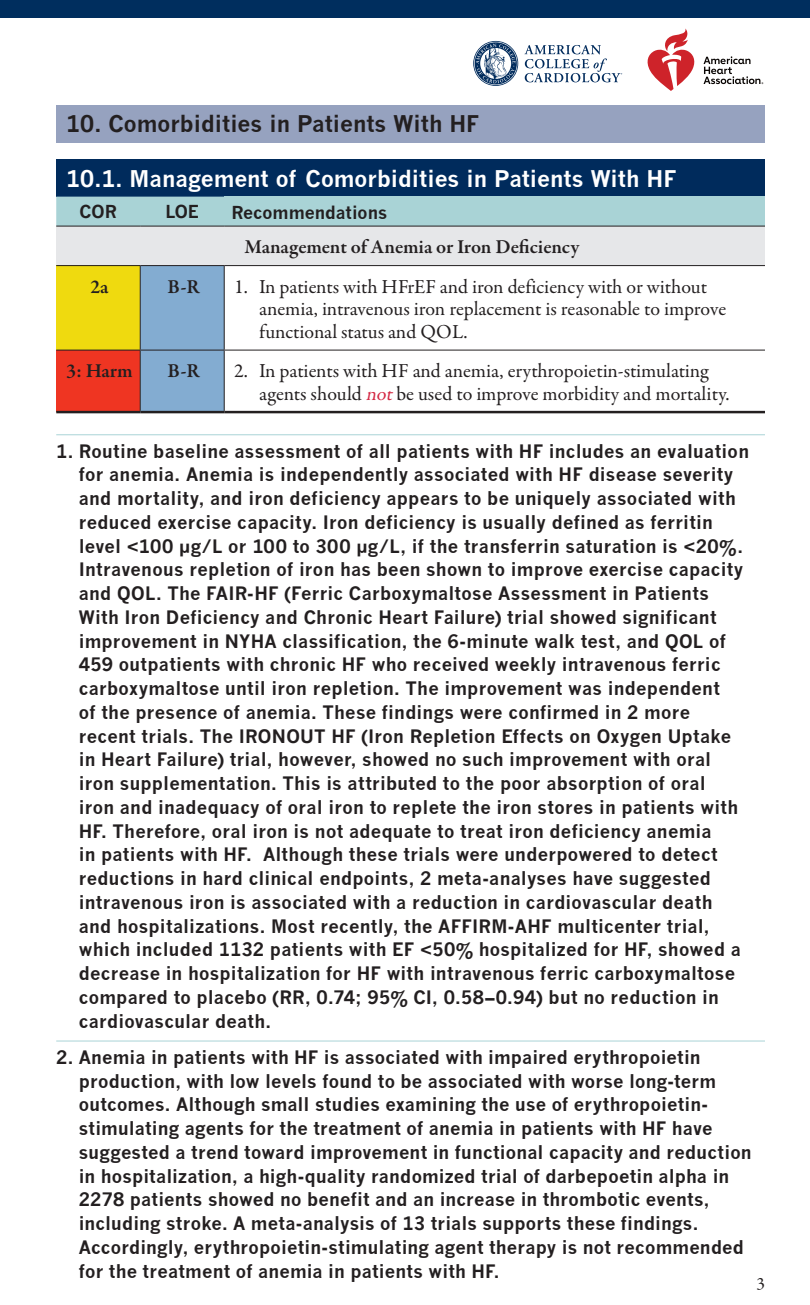
<style>
.page{position:relative;width:810px;height:1305px;background:#fff}
.page>*{position:absolute;margin:0;border:0;box-sizing:border-box;transform-origin:0 0}
.t1{font:700 22.5px "News Gothic";color:#fff}
.t2{font:700 22.5px "News Gothic";color:#231f20}
.t3{font:20px/22.5px "Garamond Premr Pro";letter-spacing:-.005em;color:#231f20}
.t4{font:600 20px "Garamond Premr Pro";letter-spacing:-.005em;color:#231f20}
.t5{font:700 18px/23.8px "News Gothic";letter-spacing:.01em;color:#231f20}
.Table_column_head{font:700 17.5px "News Gothic";color:#231f20}
.t6{font:17.5px "Garamond Premr Pro";color:#231f20}
.s1{font-style:italic;color:#d42944}
</style>
<div class="page">
<svg style="left:473px;top:41px;width:45px;height:45px"></svg>
<svg style="left:524px;top:45px;width:98px;height:37px"></svg>
<svg style="left:704px;top:56px;width:59px;height:28px"></svg>
<svg style="left:648px;top:28px;width:47px;height:63px"></svg>
<div style="left:0;top:0;width:810px;height:18px;background:#002e5e"></div>
<hr style="left:56px;top:434px;width:709px;height:1px;background:#a9d3d6">
<hr style="left:56px;top:1041px;width:709px;height:1px;background:#a9d3d6">
<div style="left:56px;top:160px;width:709px;height:37px;background:#002b5c"></div>
<div style="left:56px;top:197px;width:168px;height:29px;background:#a9d3d6"></div>
<div style="left:224px;top:197px;width:541px;height:29px;background:#a9d3d6"></div>
<div style="left:56px;top:226px;width:709px;height:40px;background:#e6e7e9"></div>
<div style="left:56px;top:266px;width:84px;height:84px;background:#efda0f"></div>
<div style="left:141px;top:266px;width:83px;height:145px;background:#83acd1"></div>
<div style="left:56px;top:350px;width:84px;height:62px;background:#ef3522"></div>
<hr style="left:56px;top:265px;width:84px;height:1px;background:#231f20">
<hr style="left:140px;top:265px;width:84px;height:1px;background:#231f20">
<hr style="left:140px;top:266px;width:1px;height:84px;background:#231f20">
<hr style="left:224px;top:265px;width:541px;height:1px;background:#231f20">
<hr style="left:224px;top:266px;width:1px;height:84px;background:#231f20">
<hr style="left:140px;top:351px;width:1px;height:60px;background:#231f20">
<hr style="left:224px;top:351px;width:1px;height:60px;background:#231f20">
<hr style="left:56px;top:350px;width:84px;height:1px;background:#231f20">
<hr style="left:140px;top:350px;width:84px;height:1px;background:#231f20">
<hr style="left:224px;top:350px;width:541px;height:1px;background:#231f20">
<hr style="left:56px;top:411px;width:84px;height:2px;background:#231f20">
<hr style="left:140px;top:411px;width:84px;height:2px;background:#231f20">
<hr style="left:224px;top:411px;width:541px;height:2px;background:#231f20">
<hr style="left:56px;top:226px;width:84px;height:1px;background:#231f20">
<hr style="left:140px;top:226px;width:84px;height:1px;background:#231f20">
<hr style="left:224px;top:226px;width:541px;height:1px;background:#231f20">
<div style="left:56px;top:105px;width:709px;height:37px;background:#96a2bf"></div>
<p class="t2" style="left:66px;top:110px;width:415px">10. Comorbidities in Patients With HF</p>
<p class="t1" style="left:66px;top:165px;width:612px">10.1. Management of Comorbidities in Patients With HF</p>
<p class="Table_column_head" style="left:80px;top:201px;width:39px">COR</p>
<p class="Table_column_head" style="left:165px;top:201px;width:35px">LOE</p>
<p class="Table_column_head" style="left:231px;top:202px;width:157px">Recommendations</p>
<p class="t4" style="left:244px;top:235px;width:336px">Management of Anemia or Iron Deficiency</p>
<p class="t4" style="left:90px;top:274px;width:20px">2a</p>
<p class="t4" style="left:167px;top:274px;width:34px">B-R</p>
<p class="t3" style="left:259px;top:276px;width:469px;text-indent:-25px">1. In patients with HFrEF and iron deficiency with or without anemia, intravenous iron replacement is reasonable to improve functional status and QOL.</p>
<p class="t4" style="left:66px;top:359px;width:68px">3: Harm</p>
<p class="t4" style="left:167px;top:359px;width:34px">B-R</p>
<p class="t3" style="left:259px;top:360px;width:472px;text-indent:-25px">2. In patients with HF and anemia, erythropoietin-stimulating agents should <span class="s1">not</span>be used to improve morbidity and mortality.</p>
<p class="t5" style="left:79px;top:439px;width:672px;text-indent:-22px">1. Routine baseline assessment of all patients with HF includes an evaluation for anemia. Anemia is independently associated with HF disease severity and mortality, and iron deficiency appears to be uniquely associated with reduced exercise capacity. Iron deficiency is usually defined as ferritin level &lt;100 μg/L or 100 to 300 μg/L, if the transferrin saturation is &lt;20%.<br>Intravenous repletion of iron has been shown to improve exercise capacity and QOL. The FAIR-HF (Ferric Carboxymaltose Assessment in Patients With Iron Deficiency and Chronic Heart Failure) trial showed significant improvement in NYHA classification, the 6-minute walk test, and QOL of 459 outpatients with chronic HF who received weekly intravenous ferric carboxymaltose until iron repletion. The improvement was independent<br>of the presence of anemia. These findings were confirmed in 2 more recent trials. The IRONOUT HF (Iron Repletion Effects on Oxygen Uptake in Heart Failure) trial, however, showed no such improvement with oral iron supplementation. This is attributed to the poor absorption of oral<br>iron and inadequacy of oral iron to replete the iron stores in patients with HF. Therefore, oral iron is not adequate to treat iron deficiency anemia<br>in patients with HF. Although these trials were underpowered to detect reductions in hard clinical endpoints, 2 meta-analyses have suggested intravenous iron is associated with a reduction in cardiovascular death and hospitalizations. Most recently, the AFFIRM-AHF multicenter trial, which included 1132 patients with EF &lt;50% hospitalized for HF, showed a decrease in hospitalization for HF with intravenous ferric carboxymaltose compared to placebo (RR, 0.74; 95% CI, 0.58–0.94) but no reduction in cardiovascular death.</p>
<p class="t5" style="left:79px;top:1045px;width:674px;text-indent:-22px">2. Anemia in patients with HF is associated with impaired erythropoietin production, with low levels found to be associated with worse long-term outcomes. Although small studies examining the use of erythropoietin&shy;stimulating agents for the treatment of anemia in patients with HF have suggested a trend toward improvement in functional capacity and reduction in hospitalization, a high-quality randomized trial of darbepoetin alpha in 2278 patients showed no benefit and an increase in thrombotic events, including stroke. A meta-analysis of 13 trials supports these findings.<br>Accordingly, erythropoietin-stimulating agent therapy is not recommended for the treatment of anemia in patients with HF.</p>
<p class="t6" style="left:756px;top:1273px;width:10px">3</p>
</div>
